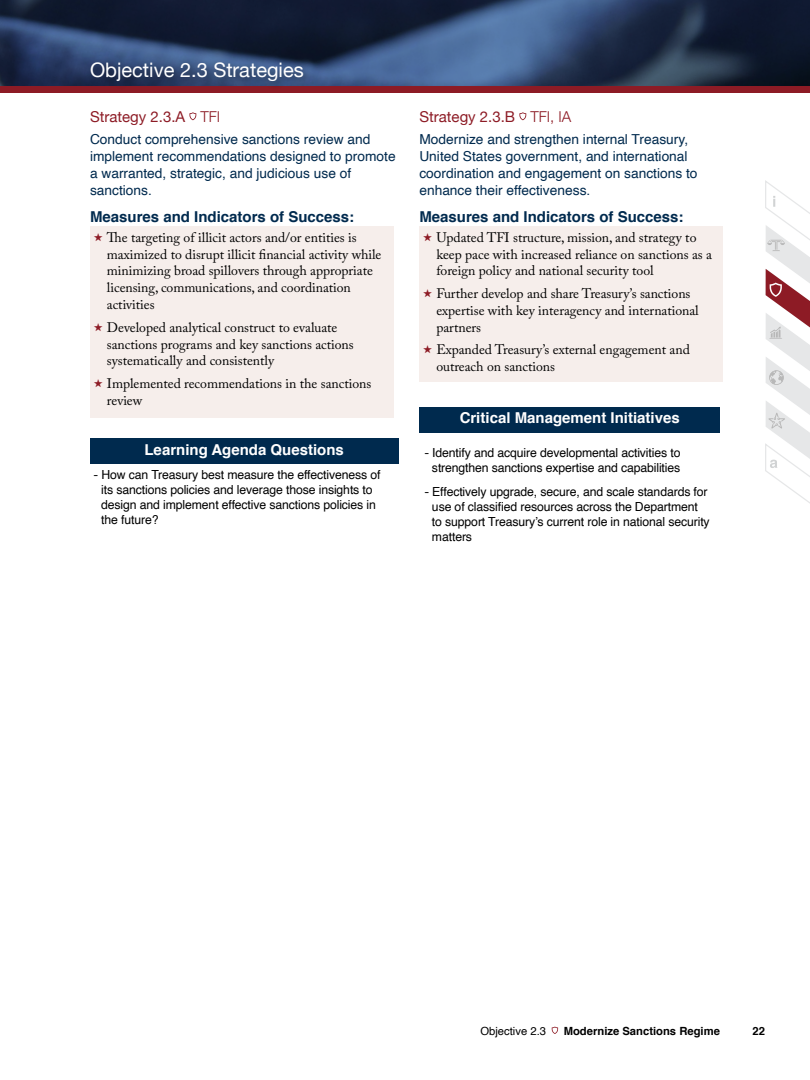
<style>
.page{position:relative;width:810px;height:1080px;background:#fff}
.page>*{position:absolute;margin:0;border:0;box-sizing:border-box;transform-origin:0 0}
.t1{font:20px "Helvetica Neue";color:#fff}
.t2{font:700 15px "Helvetica";color:#002a4e}
.t3{font:700 15px "Helvetica";color:#fff}
.H3_Red{font:15px "Helvetica Neue";color:#8d1b25}
.t4{font:13.75px/16.9px "Adobe Caslon Pro";letter-spacing:-.005em;color:#000}
._22_26_ObStrat{font:13.75px/16.9px "Helvetica";color:#002a4e}
.t5{font:12.5px/15px "Helvetica";letter-spacing:-.01em;color:#000}
.Running_Footers{font:700 11.25px "Helvetica";color:#000}
.Running_Footers-2{font:11.25px "Helvetica";color:#000}
.s1{font-weight:300}
.s2{font-family:"Helvetica Neue"}
</style>
<div class="page">
<img style="left:0;top:0;width:810px;height:86px">
<svg style="left:765px;top:180px;width:45px;height:323px"></svg>
<svg style="left:552px;top:1027px;width:6px;height:7px"></svg>
<svg style="left:189px;top:112px;width:7px;height:8px"></svg>
<div style="left:90px;top:227px;width:304px;height:191px;background:#f6eeeb"></div>
<div style="left:90px;top:439px;width:308px;height:25px;background:#002a4e"></div>
<svg style="left:519px;top:112px;width:7px;height:8px"></svg>
<div style="left:419px;top:227px;width:304px;height:155px;background:#f6eeeb"></div>
<div style="left:419px;top:407px;width:301px;height:26px;background:#002a4e"></div>
<div style="left:0;top:86px;width:810px;height:7px;background:#8d1b25"></div>
<div style="left:87px;top:58px;width:225px;height:32px;background:#000;opacity:.45"></div>
<h2 class="t1" style="left:90px;top:55px;width:215px">Objective 2.3 Strategies</h2>
<p class="H3_Red" style="left:90px;top:105px;width:132px">Strategy 2.3.A <span class="s1">TFI</span></p>
<p class="_22_26_ObStrat" style="left:90px;top:131px;width:307px">Conduct comprehensive sanctions review and implement recommendations designed to promote a warranted, strategic, and judicious use of sanctions.</p>
<h3 class="t2" style="left:90px;top:204px;width:266px">Measures and Indicators of Success:</h3>
<p class="t4" style="left:107px;top:228px;width:276px">The targeting of illicit actors and/or entities is maximized to disrupt illicit financial activity while minimizing broad spillovers through appropriate licensing, communications, and coordination activities</p>
<p class="t4" style="left:107px;top:318px;width:248px">Developed analytical construct to evaluate sanctions programs and key sanctions actions systematically and consistently</p>
<p class="t4" style="left:107px;top:375px;width:266px">Implemented recommendations in the sanctions review</p>
<h3 class="t3" style="left:144px;top:437px;width:201px">Learning Agenda Questions</h3>
<p class="t5" style="left:101px;top:468px;width:281px;text-indent:-8px"><span class="s2">-</span> How can Treasury best measure the effectiveness of its sanctions policies and leverage those insights to design and implement effective sanctions policies in the future?</p>
<p class="H3_Red" style="left:419px;top:105px;width:153px">Strategy 2.3.B <span class="s1">TFI, IA</span></p>
<p class="_22_26_ObStrat" style="left:419px;top:131px;width:280px">Modernize and strengthen internal Treasury, United States government, and international coordination and engagement on sanctions to enhance their effectiveness.</p>
<h3 class="t2" style="left:419px;top:204px;width:266px">Measures and Indicators of Success:</h3>
<p class="t4" style="left:436px;top:228px;width:277px">Updated TFI structure, mission, and strategy to keep pace with increased reliance on sanctions as a foreign policy and national security tool</p>
<p class="t4" style="left:436px;top:285px;width:264px">Further develop and share Treasury’s sanctions expertise with key interagency and international partners</p>
<p class="t4" style="left:436px;top:341px;width:255px">Expanded Treasury’s external engagement and outreach on sanctions</p>
<h3 class="t3" style="left:460px;top:406px;width:222px">Critical Management Initiatives</h3>
<p class="t5" style="left:424px;top:446px;width:258px;text-align:center"><span class="s2">-</span> Identify and acquire developmental activities to strengthen sanctions expertise and capabilities</p>
<p class="t5" style="left:432px;top:485px;width:279px;text-indent:-8px"><span class="s2">-</span> Effectively upgrade, secure, and scale standards for use of classified resources across the Department to support Treasury’s current role in national security matters</p>
<p class="Running_Footers-2" style="left:480px;top:1022px;width:67px">Objective 2.3</p>
<p class="Running_Footers" style="left:564px;top:1022px;width:158px">Modernize Sanctions Regime</p>
<p class="Running_Footers" style="left:752px;top:1022px;width:14px">22</p>
</div>
